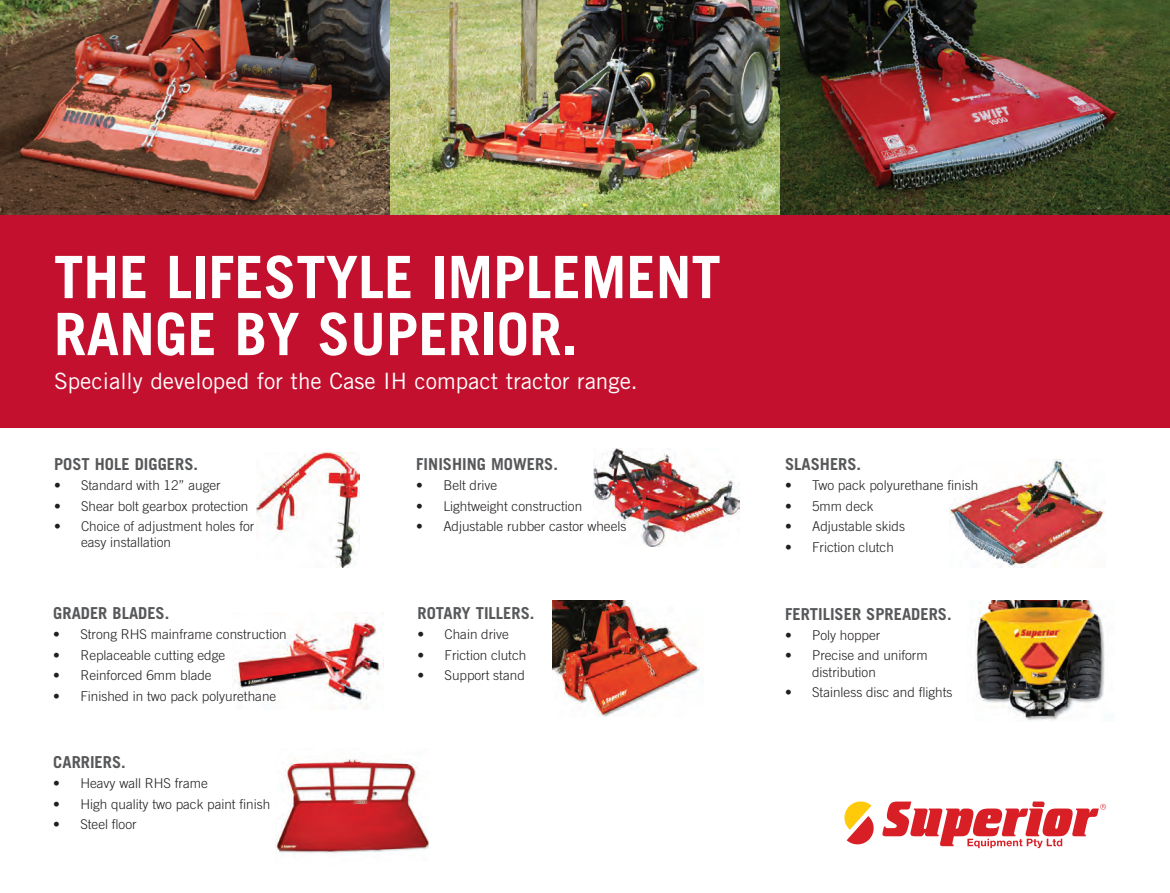
<style>
.page{position:relative;width:1170px;height:893px;background:#fff}
.page>*{position:absolute;margin:0;border:0;box-sizing:border-box;transform-origin:0 0}
.t1{font:700 58.5px/57px "Trade Gothic";color:#fff}
.t2{font:22.5px "Trade Gothic";color:#fff}
.t3{font:700 16.5px "Trade Gothic";color:#57585a}
.t4{font:300 13.5px/16.2px "Trade Gothic LT Std";color:#231f20}
</style>
<div class="page">
<img style="left:0;top:0;width:390px;height:215px">
<img style="left:390px;top:0;width:779px;height:215px">
<img style="left:256px;top:453px;width:104px;height:115px">
<img style="left:594px;top:448px;width:145px;height:98px">
<img style="left:949px;top:459px;width:155px;height:109px">
<img style="left:234px;top:613px;width:149px;height:93px">
<img style="left:552px;top:600px;width:148px;height:116px">
<img style="left:276px;top:759px;width:153px;height:96px">
<img style="left:975px;top:601px;width:130px;height:120px">
<div style="left:0;top:215px;width:1169px;height:212px;background:#c3102e"></div>
<svg style="left:844px;top:801px;width:30px;height:44px"></svg>
<svg style="left:882px;top:801px;width:223px;height:47px"></svg>
<h1 class="t1" style="left:54px;top:248px;width:668px">THE LIFESTYLE IMPLEMENT<br>RANGE BY SUPERIOR.</h1>
<h2 class="t2" style="left:54px;top:368px;width:585px">Specially developed for the Case IH compact tractor range.</h2>
<p class="t3" style="left:54px;top:454px;width:145px">POST HOLE DIGGERS.</p>
<p class="t4" style="left:54px;top:477px;width:168px">• Standard with 12” auger</p>
<p class="t4" style="left:54px;top:498px;width:196px">• Shear bolt gearbox protection</p>
<p class="t4" style="left:81px;top:518px;width:175px;text-indent:-27px">• Choice of adjustment holes for easy installation</p>
<p class="t3" style="left:53px;top:603px;width:118px">GRADER BLADES.</p>
<p class="t4" style="left:53px;top:626px;width:235px">• Strong RHS mainframe construction</p>
<p class="t4" style="left:53px;top:647px;width:173px">• Replaceable cutting edge</p>
<p class="t4" style="left:53px;top:667px;width:160px">• Reinforced 6mm blade</p>
<p class="t4" style="left:53px;top:688px;width:224px">• Finished in two pack polyurethane</p>
<p class="t3" style="left:53px;top:752px;width:74px">CARRIERS.</p>
<p class="t4" style="left:53px;top:775px;width:156px">• Heavy wall RHS frame</p>
<p class="t4" style="left:53px;top:795px;width:218px">• High quality two pack paint finish</p>
<p class="t4" style="left:53px;top:816px;width:85px">• Steel floor</p>
<p class="t3" style="left:416px;top:454px;width:143px">FINISHING MOWERS.</p>
<p class="t4" style="left:416px;top:477px;width:82px">• Belt drive</p>
<p class="t4" style="left:416px;top:498px;width:167px">• Lightweight construction</p>
<p class="t4" style="left:416px;top:518px;width:212px">• Adjustable rubber castor wheels</p>
<p class="t3" style="left:417px;top:603px;width:118px">ROTARY TILLERS.</p>
<p class="t4" style="left:417px;top:626px;width:93px">• Chain drive</p>
<p class="t4" style="left:417px;top:647px;width:110px">• Friction clutch</p>
<p class="t4" style="left:417px;top:667px;width:109px">• Support stand</p>
<p class="t3" style="left:785px;top:454px;width:78px">SLASHERS.</p>
<p class="t4" style="left:785px;top:477px;width:195px">• Two pack polyurethane finish</p>
<p class="t4" style="left:785px;top:498px;width:90px">• 5mm deck</p>
<p class="t4" style="left:785px;top:518px;width:122px">• Adjustable skids</p>
<p class="t4" style="left:785px;top:539px;width:110px">• Friction clutch</p>
<p class="t3" style="left:785px;top:603px;width:168px">FERTILISER SPREADERS.</p>
<p class="t4" style="left:785px;top:627px;width:97px">• Poly hopper</p>
<p class="t4" style="left:812px;top:647px;width:117px;text-indent:-27px">• Precise and uniform distribution</p>
<p class="t4" style="left:785px;top:684px;width:169px">• Stainless disc and flights</p>
</div>
